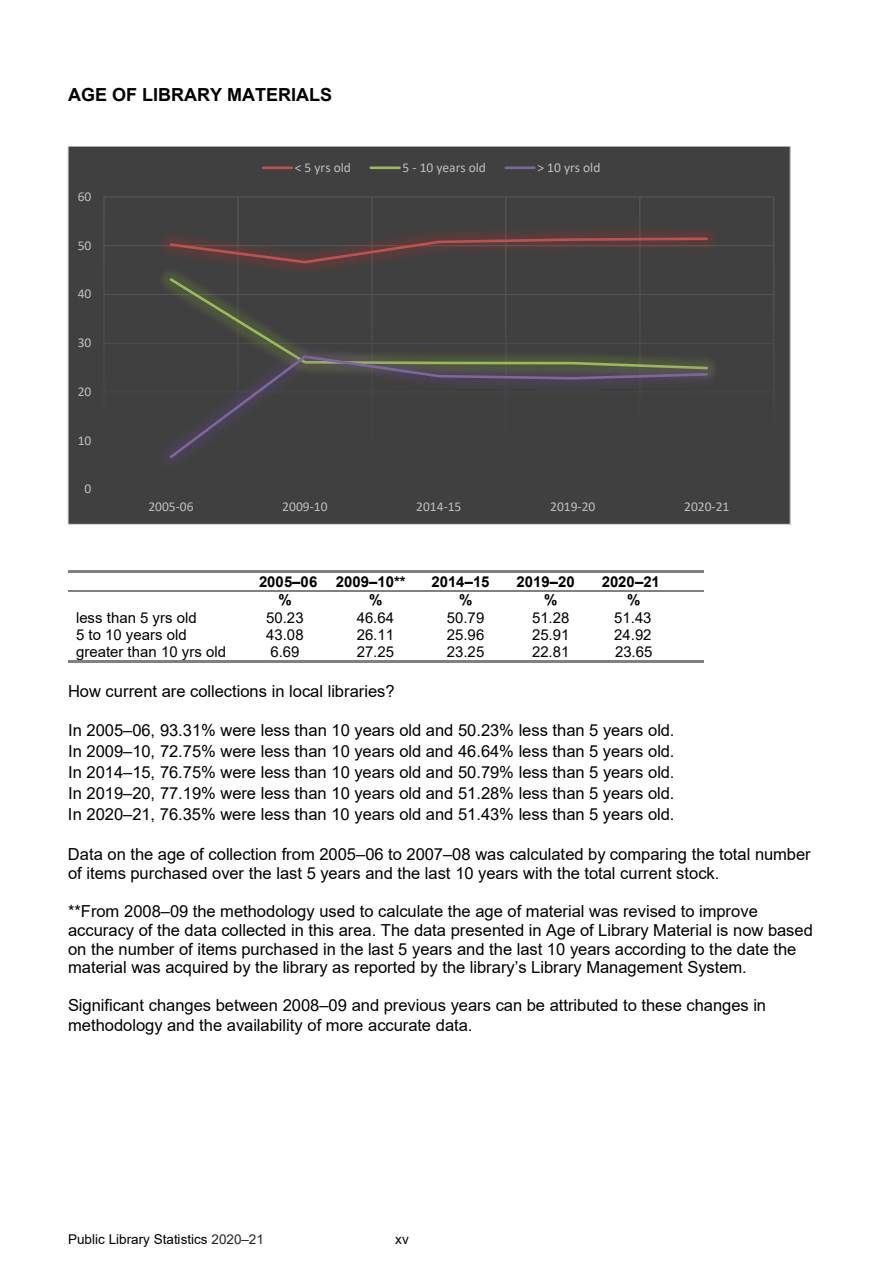
<style>
.page{position:relative;width:893px;height:1264px;background:#fff}
.page>*{position:absolute;margin:0;border:0;box-sizing:border-box;transform-origin:0 0}
.t1{font:700 18px "Arial";color:#000}
.t2{font:16.5px/18.9px "Arial";color:#000}
.t3{font:15px "Arial";color:#000}
.t4{font:700 15px "Arial";color:#000}
.t5{font:13.5px "Calibri";color:#bfbfbf}
.t6{font:13.5px "Arial";letter-spacing:.005em;color:#000}
.s1{color:#222}
</style>
<div class="page">
<div style="left:68px;top:146px;width:722px;height:378px;background:#404040"></div>
<svg style="left:103px;top:197px;width:671px;height:147px"></svg>
<img style="left:153px;top:220px;width:572px;height:41px">
<svg style="left:168px;top:236px;width:541px;height:25px"></svg>
<img style="left:153px;top:261px;width:572px;height:77px">
<svg style="left:167px;top:276px;width:543px;height:62px"></svg>
<img style="left:153px;top:338px;width:572px;height:126px">
<svg style="left:167px;top:354px;width:542px;height:106px"></svg>
<hr style="left:263px;top:166px;width:29px;height:3px;background:#c0504d">
<hr style="left:371px;top:166px;width:29px;height:3px;background:#9bbb59">
<hr style="left:506px;top:166px;width:29px;height:3px;background:#8064a2">
<hr style="left:68px;top:570px;width:175px;height:3px;background:#808080">
<hr style="left:245px;top:570px;width:83px;height:3px;background:#808080">
<hr style="left:330px;top:570px;width:94px;height:3px;background:#808080">
<hr style="left:426px;top:570px;width:83px;height:3px;background:#808080">
<hr style="left:511px;top:570px;width:83px;height:3px;background:#808080">
<hr style="left:596px;top:570px;width:78px;height:3px;background:#808080">
<hr style="left:676px;top:570px;width:28px;height:3px;background:#808080">
<hr style="left:68px;top:590px;width:175px;height:1px;background:#808080">
<hr style="left:244px;top:590px;width:84px;height:1px;background:#808080">
<hr style="left:329px;top:590px;width:95px;height:1px;background:#808080">
<hr style="left:425px;top:590px;width:84px;height:1px;background:#808080">
<hr style="left:510px;top:590px;width:84px;height:1px;background:#808080">
<hr style="left:595px;top:590px;width:79px;height:1px;background:#808080">
<svg style="left:674px;top:590px;width:30px;height:1px"></svg>
<hr style="left:68px;top:660px;width:175px;height:2px;background:#808080">
<hr style="left:245px;top:660px;width:83px;height:2px;background:#808080">
<hr style="left:330px;top:660px;width:94px;height:2px;background:#808080">
<hr style="left:426px;top:660px;width:83px;height:2px;background:#808080">
<hr style="left:511px;top:660px;width:83px;height:2px;background:#808080">
<hr style="left:596px;top:660px;width:78px;height:2px;background:#808080">
<hr style="left:676px;top:660px;width:28px;height:2px;background:#808080">
<p class="t1" style="left:68px;top:82px;width:266px">AGE OF LIBRARY MATERIALS</p>
<p class="t5" style="left:78px;top:187px;width:15px">60</p>
<p class="t5" style="left:78px;top:235px;width:15px">50</p>
<p class="t5" style="left:78px;top:284px;width:15px">40</p>
<p class="t5" style="left:78px;top:333px;width:15px">30</p>
<p class="t5" style="left:78px;top:382px;width:15px">20</p>
<p class="t5" style="left:78px;top:430px;width:15px">10</p>
<p class="t5" style="left:85px;top:479px;width:8px">0</p>
<p class="t5" style="left:295px;top:158px;width:58px">&lt; 5 yrs old</p>
<p class="t5" style="left:403px;top:158px;width:85px">5 - 10 years old</p>
<p class="t5" style="left:538px;top:158px;width:64px">&gt; 10 yrs old</p>
<p class="t5" style="left:148px;top:497px;width:47px">2005-06</p>
<p class="t5" style="left:282px;top:497px;width:47px">2009-10</p>
<p class="t5" style="left:416px;top:497px;width:47px">2014-15</p>
<p class="t5" style="left:550px;top:497px;width:47px">2019-20</p>
<p class="t5" style="left:684px;top:497px;width:47px">2020-21</p>
<p class="t4" style="left:259px;top:571px;width:60px">2005–06</p>
<p class="t4" style="left:336px;top:571px;width:71px">2009–10**</p>
<p class="t4" style="left:431px;top:571px;width:60px">2014–15</p>
<p class="t4" style="left:517px;top:571px;width:60px">2019–20</p>
<p class="t4" style="left:602px;top:571px;width:60px">2020–21</p>
<p class="t4" style="left:278px;top:589px;width:15px">%</p>
<p class="t4" style="left:369px;top:589px;width:15px">%</p>
<p class="t4" style="left:459px;top:589px;width:15px">%</p>
<p class="t4" style="left:544px;top:589px;width:15px">%</p>
<p class="t4" style="left:627px;top:589px;width:15px">%</p>
<p class="t3" style="left:76px;top:607px;width:122px">less than 5 yrs old</p>
<p class="t3" style="left:266px;top:607px;width:39px">50.23</p>
<p class="t3" style="left:357px;top:607px;width:39px">46.64</p>
<p class="t3" style="left:447px;top:607px;width:39px">50.79</p>
<p class="t3" style="left:532px;top:607px;width:39px">51.28</p>
<p class="t3" style="left:614px;top:607px;width:39px">51.43</p>
<p class="t3" style="left:76px;top:624px;width:112px">5 to 10 years old</p>
<p class="t3" style="left:266px;top:624px;width:39px">43.08</p>
<p class="t3" style="left:357px;top:624px;width:39px">26.11</p>
<p class="t3" style="left:447px;top:624px;width:39px">25.96</p>
<p class="t3" style="left:532px;top:624px;width:39px">25.91</p>
<p class="t3" style="left:614px;top:624px;width:39px">24.92</p>
<p class="t3" style="left:76px;top:641px;width:151px">greater than 10 yrs old</p>
<p class="t3" style="left:271px;top:641px;width:31px">6.69</p>
<p class="t3" style="left:357px;top:641px;width:39px">27.25</p>
<p class="t3" style="left:447px;top:641px;width:39px">23.25</p>
<p class="t3" style="left:532px;top:641px;width:39px">22.81</p>
<p class="t3" style="left:615px;top:641px;width:39px">23.65</p>
<p class="t2" style="left:68px;top:681px;width:328px">How current are collections in local libraries?</p>
<p class="t2" style="left:68px;top:720px;width:608px">In 2005–06, 93.31% were less than 10 years old and 50.23% less than 5 years old.</p>
<p class="t2" style="left:68px;top:741px;width:608px">In 2009–10, 72.75% were less than 10 years old and 46.64% less than 5 years old.</p>
<p class="t2" style="left:68px;top:762px;width:608px">In 2014–15, 76.75% were less than 10 years old and 50.79% less than 5 years old.</p>
<p class="t2" style="left:68px;top:783px;width:608px">In 2019–20, 77.19% were less than 10 years old and 51.28% less than 5 years old.</p>
<p class="t2" style="left:68px;top:804px;width:608px">In 2020–21, 76.35% were less than 10 years old and 51.43% less than 5 years old.</p>
<p class="t2" style="left:68px;top:844px;width:744px">Data on the age of collection from 2005–06 to 2007–08 was calculated by comparing the total number of items purchased over the last 5 years and the last 10 years with the total current stock.</p>
<p class="t2" style="left:68px;top:900px;width:746px">**From 2008–09 the methodology used to calculate the age of material was revised to improve accuracy of the data collected in this area. The data presented in Age of Library Material is now based on the number of items purchased in the last 5 years and the last 10 years according to the date the material was acquired by the library as reported by the library’s Library Management System.</p>
<p class="t2" style="left:68px;top:995px;width:700px">Significant changes between 2008–09 and previous years can be attributed to these changes in methodology and the availability of more accurate data.</p>
<p class="t6" style="left:68px;top:1229px;width:197px">Public Library Statistics <span class="s1">2020–21</span></p>
<p class="t6" style="left:395px;top:1229px;width:15px">xv</p>
</div>
